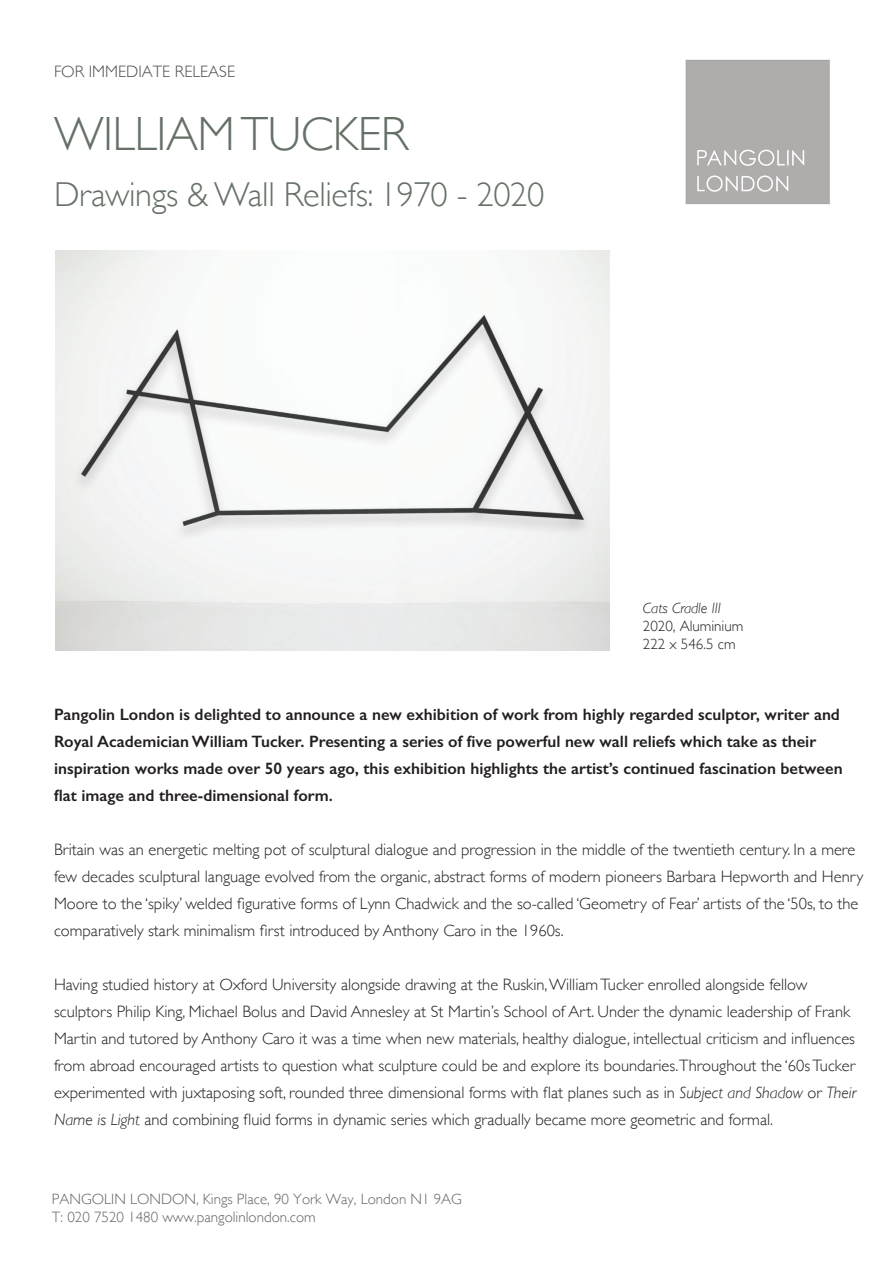
<style>
.page{position:relative;width:893px;height:1263px;background:#fff}
.page>*{position:absolute;margin:0;border:0;box-sizing:border-box;transform-origin:0 0}
.t1{font:300 48px "Gill Sans";letter-spacing:-.01em;color:#657167}
.t2{font:300 34.5px "Gill Sans";letter-spacing:-.01em;color:#657167}
.t3{font:300 16.5px/27px "Gill Sans";color:#231f20}
.t4{font:600 16.5px/27px "Gill Sans";color:#231f20}
.t5{font:300 16.5px "Gill Sans";color:#4d4d4f}
.t6{font:300 15px/18px "Gill Sans";color:#636366}
.t7{font:300 15px/18px "Gill Sans";color:#231f20}
.t8{font:italic 300 15px "Gill Sans";color:#231f20}
.s1{font-style:italic}
</style>
<div class="page">
<img style="left:56px;top:250px;width:553px;height:400px">
<img style="left:685px;top:59px;width:145px;height:146px">
<p class="t5" style="left:54px;top:58px;width:183px">FOR IMMEDIATE RELEASE</p>
<h1 class="t1" style="left:54px;top:96px;width:356px">WILLIAM TUCKER</h1>
<h2 class="t2" style="left:54px;top:167px;width:492px">Drawings &amp; Wall Reliefs: 1970 - 2020</h2>
<p class="t8" style="left:643px;top:600px;width:79px">Cats Cradle III</p>
<p class="t7" style="left:643px;top:616px;width:102px">2020, Aluminium<br>222 x 546.5 cm</p>
<p class="t4" style="left:54px;top:701px;width:790px">Pangolin London is delighted to announce a new exhibition of work from highly regarded sculptor, writer and Royal Academician William Tucker. Presenting a series of five powerful new wall reliefs which take as their inspiration works made over 50 years ago, this exhibition highlights the artist’s continued fascination between flat image and three-dimensional form.</p>
<p class="t3" style="left:54px;top:835px;width:811px">Britain was an energetic melting pot of sculptural dialogue and progression in the middle of the twentieth century. In a mere few decades sculptural language evolved from the organic, abstract forms of modern pioneers Barbara Hepworth and Henry Moore to the ‘spiky’ welded figurative forms of Lynn Chadwick and the so-called ‘Geometry of Fear’ artists of the ‘50s, to the comparatively stark minimalism first introduced by Anthony Caro in the 1960s.</p>
<p class="t3" style="left:54px;top:970px;width:804px">Having studied history at Oxford University alongside drawing at the Ruskin, William Tucker enrolled alongside fellow sculptors Philip King, Michael Bolus and David Annesley at St Martin’s School of Art. Under the dynamic leadership of Frank Martin and tutored by Anthony Caro it was a time when new materials, healthy dialogue, intellectual criticism and influences from abroad encouraged artists to question what sculpture could be and explore its boundaries.Throughout the ‘60s Tucker experimented with juxtaposing soft, rounded three dimensional forms with flat planes such as in <span class="s1">Subject and Shadow</span> or <span class="s1">Their Name is Light</span> and combining fluid forms in dynamic series which gradually became more geometric and formal.</p>
<p class="t6" style="left:52px;top:1190px;width:412px">PANGOLIN LONDON, Kings Place, 90 York Way, London N1 9AG<br>T: 020 7520 1480 www.pangolinlondon.com</p>
</div>
